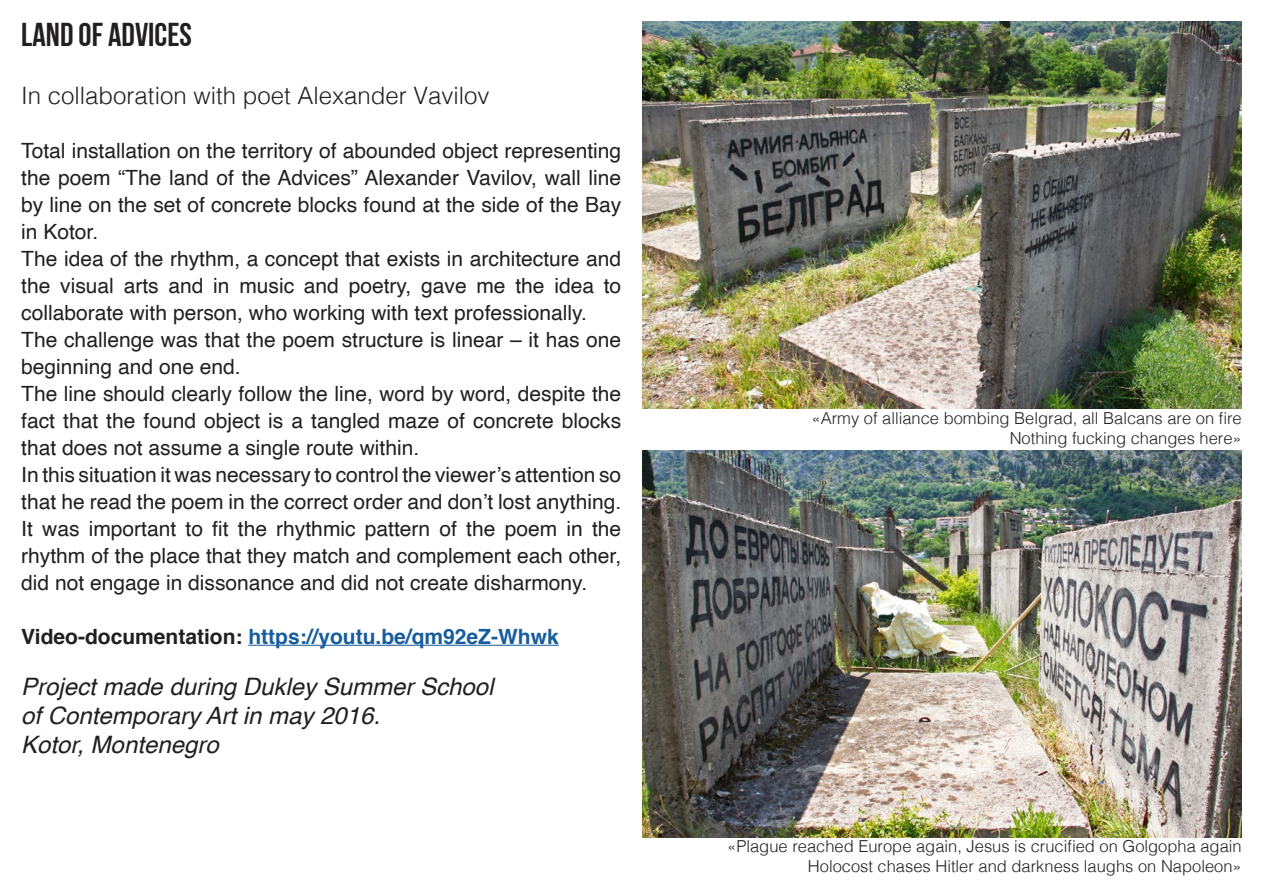
<style>
.page{position:relative;width:1263px;height:893px;background:#fff}
.page>*{position:absolute;margin:0;border:0;box-sizing:border-box;transform-origin:0 0}
.t1{font:33px "Bebas Neue Cyrillic";color:#231f20}
.t2{font:italic 24px "Helvetica";color:#231f20}
.t3{font:300 24px "Helvetica";color:#231f20}
.t4{font:21px/27px "Helvetica";color:#231f20;text-align:justify}
.t5{font:700 21px "Helvetica";color:#175d9e}
.t6{font:300 16.5px "Helvetica";color:#231f20}
.s1{color:#231f20}
</style>
<div class="page">
<hr style="left:248px;top:645px;width:311px;height:1px;background:#175d9e">
<img style="left:642px;top:450px;width:600px;height:388px">
<img style="left:642px;top:21px;width:600px;height:388px">
<p class="t1" style="left:21px;top:16px;width:172px">LAND OF ADVICES</p>
<p class="t3" style="left:21px;top:75px;width:470px">In collaboration with poet Alexander Vavilov</p>
<p class="t4" style="left:21px;top:137px;width:601px">Total installation on the territory of abounded object representing the poem “The land of the Advices” Alexander Vavilov, wall line by line on the set of concrete blocks found at the side of the Bay in Kotor.</p>
<p class="t4" style="left:21px;top:245px;width:601px">The idea of the rhythm, a concept that exists in architecture and the visual arts and in music and poetry, gave me the idea to collaborate with person, who working with text professionally.</p>
<p class="t4" style="left:21px;top:326px;width:601px">The challenge was that the poem structure is linear – it has one beginning and one end.</p>
<p class="t4" style="left:21px;top:380px;width:601px">The line should clearly follow the line, word by word, despite the fact that the found object is a tangled maze of concrete blocks that does not assume a single route within.</p>
<p class="t4" style="left:21px;top:461px;width:601px">In this situation it was necessary to control the viewer’s attention so that he read the poem in the correct order and don’t lost anything.<br>It was important to fit the rhythmic pattern of the poem in the rhythm of the place that they match and complement each other, did not engage in dissonance and did not create disharmony.</p>
<p class="t5" style="left:21px;top:619px;width:539px"><span class="s1">Video-documentation:</span> https://youtu.be/qm92eZ-Whwk</p>
<p class="t2" style="left:21px;top:668px;width:474px">Project made during Dukley Summer School</p>
<p class="t2" style="left:21px;top:696px;width:360px">of Contemporary Art in may 2016.</p>
<p class="t2" style="left:21px;top:725px;width:199px">Kotor, Montenegro</p>
<p class="t6" style="left:812px;top:404px;width:432px">«Army of alliance bombing Belgrad, all Balcans are on fire</p>
<p class="t6" style="left:1010px;top:424px;width:234px">Nothing fucking changes here»</p>
<p class="t6" style="left:727px;top:832px;width:516px">«Plague reached Europe again, Jesus is crucified on Golgopha again</p>
<p class="t6" style="left:808px;top:852px;width:435px">Holocost chases Hitler and darkness laughs on Napoleon»</p>
</div>
